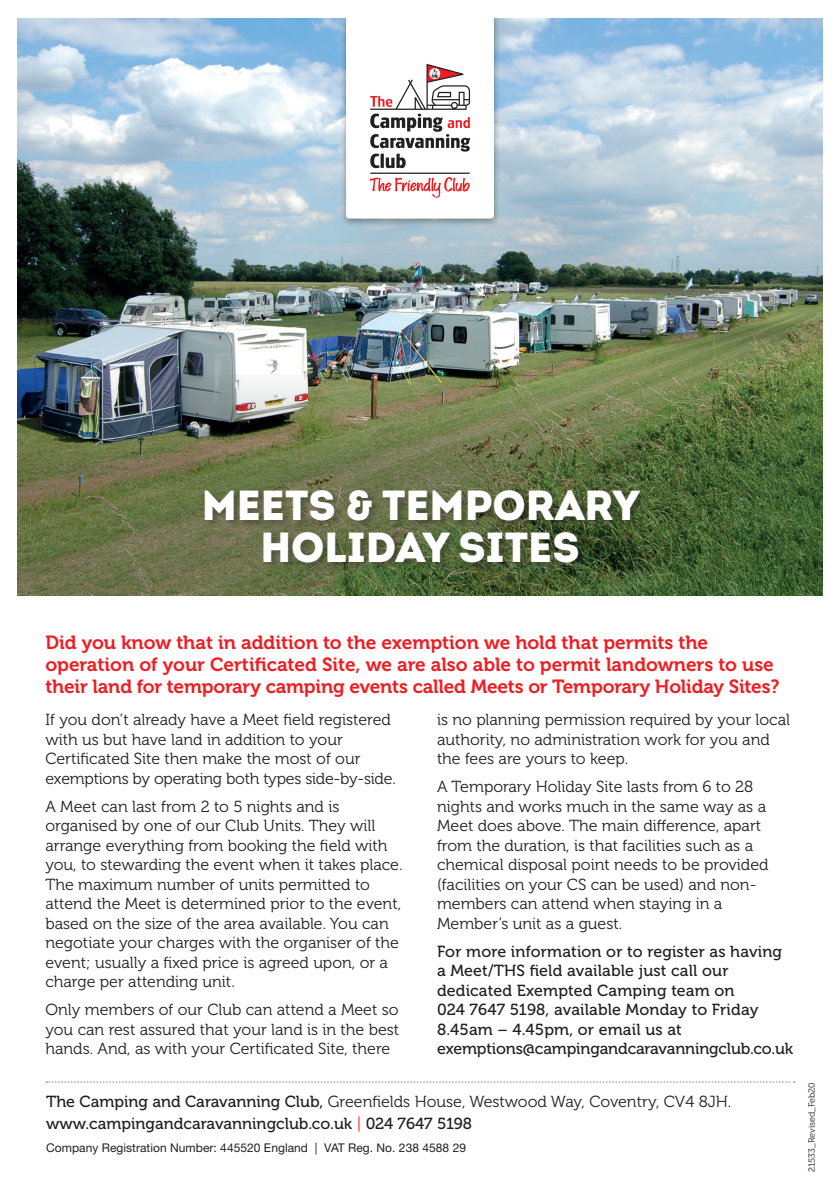
<style>
.page{position:relative;width:840px;height:1191px;background:#fff}
.page>*{position:absolute;margin:0;border:0;box-sizing:border-box;transform-origin:0 0}
.t1{font:42px/42px "Intro Black Caps";color:#fff;text-align:center}
.t2{font:19px/22px "Museo 700";color:#ee1d23}
.t3{font:16px/19.6px "Museo 300";color:#231f20}
.t4{font:16px/19.6px "Museo 500";letter-spacing:.005em;color:#231f20}
.t5{font:12px "Helvetica Neue";letter-spacing:.005em;color:#231f20}
.t6{font:9px "Museo 300";color:#231f20}
.s1{font-family:"Museo 500"}
.s2{font-family:"Museo 300";color:#ee1d23}
</style>
<div class="page">
<img style="left:17px;top:18px;width:805px;height:356px">
<svg style="left:46px;top:1081px;width:748px;height:1px"></svg>
<img style="left:17px;top:374px;width:805px;height:221px">
<div style="left:203px;top:487px;width:446px;height:85px;background:#231f20;opacity:.4"></div>
<div style="left:339px;top:0;width:160px;height:227px;background:#231f20;opacity:.4"></div>
<svg style="left:346px;top:17px;width:147px;height:201px"></svg>
<div style="left:0;top:0;width:839px;height:17px;background:#fff"></div>
<h1 class="t1" style="left:202px;top:484px;width:439px">MEETS &amp; TEMPORARY<br>HOLIDAY SITES</h1>
<p class="t2" style="left:45px;top:632px;width:735px">Did you know that in addition to the exemption we hold that permits the operation of your Certificated Site, we are also able to permit landowners to use their land for temporary camping events called Meets or Temporary Holiday Sites?</p>
<p class="t3" style="left:437px;top:710px;width:354px">is no planning permission required by your local authority, no administration work for you and the fees are yours to keep.</p>
<p class="t3" style="left:437px;top:777px;width:333px">A Temporary Holiday Site lasts from 6 to 28 nights and works much in the same way as a Meet does above. The main difference, apart from the duration, is that facilities such as a chemical disposal point needs to be provided (facilities on your CS can be used) and non&shy;members can attend when staying in a Member’s unit as a guest.</p>
<p class="t4" style="left:437px;top:941px;width:357px">For more information or to register as having a Meet/THS field available just call our dedicated Exempted Camping team on<br>024 7647 5198, available Monday to Friday 8.45am – 4.45pm, or email us at exemptions@campingandcaravanningclub.co.uk</p>
<p class="t3" style="left:46px;top:1091px;width:686px"><span class="s1">The Camping and Caravanning Club,</span> Greenfields House, Westwood Way, Coventry, CV4 8JH.</p>
<p class="t4" style="left:46px;top:1113px;width:427px">www.campingandcaravanningclub.co.uk <span class="s2">|</span> 024 7647 5198</p>
<p class="t5" style="left:46px;top:1140px;width:421px">Company Registration Number: 445520 England | VAT Reg. No. 238 4588 29</p>
<p class="t3" style="left:45px;top:710px;width:352px">If you don’t already have a Meet field registered with us but have land in addition to your Certificated Site then make the most of our exemptions by operating both types side-by-side.</p>
<p class="t3" style="left:45px;top:796px;width:358px">A Meet can last from 2 to 5 nights and is organised by one of our Club Units. They will arrange everything from booking the field with you, to stewarding the event when it takes place.<br>The maximum number of units permitted to attend the Meet is determined prior to the event, based on the size of the area available. You can negotiate your charges with the organiser of the event; usually a fixed price is agreed upon, or a charge per attending unit.</p>
<p class="t3" style="left:45px;top:1000px;width:355px;text-align:justify">Only members of our Club can attend a Meet so you can rest assured that your land is in the best hands. And, as with your Certificated Site, there</p>
<p class="t6" style="left:806px;top:1172px;width:91px;rotate:-90deg">21533_Revised_Feb20</p>
</div>
